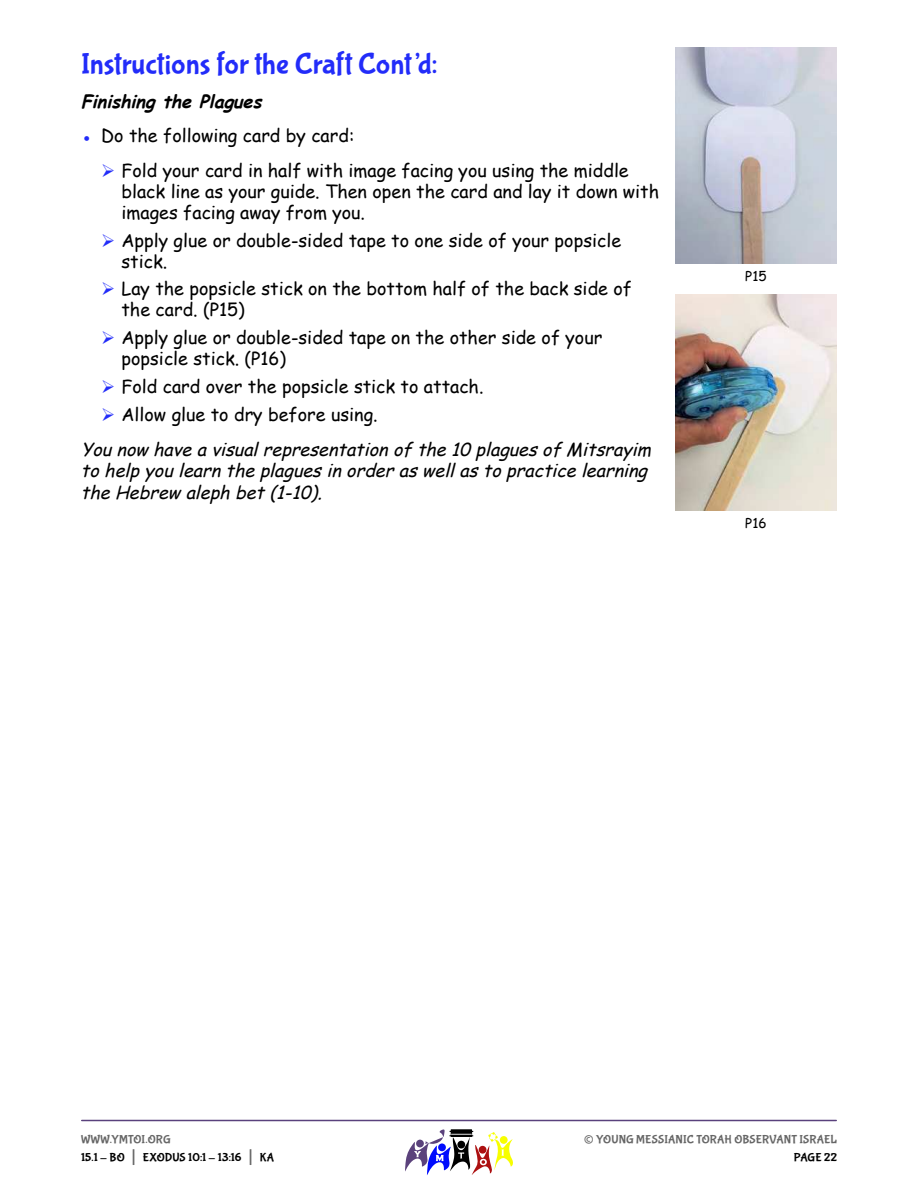
<style>
.page{position:relative;width:918px;height:1188px;background:#fff}
.page>*{position:absolute;margin:0;border:0;box-sizing:border-box;transform-origin:0 0}
.t1{font:30px "Bubblegum Sans";color:#222cf9}
.t2{font:27px "Bubblegum Sans";color:#666}
.t3{font:18px/21px "Comic Sans MS";color:#000}
.t4{font:italic 18px/21.6px "Comic Sans MS";color:#000}
.t5{font:italic 700 18px "Comic Sans MS";color:#000}
.t6{font:13.5px "Comic Sans MS";color:#000}
.t7{font:12px/18px "Bubblegum Sans";letter-spacing:.015em;color:#000}
.t8{font:12px "Bubblegum Sans";letter-spacing:.01em;color:#666}
.s1{color:#222cf9}
.s2{color:#666}
.s3{font-size:21px;color:#666}
</style>
<div class="page">
<hr style="left:82px;top:1120px;width:754px;height:1px;background:#59417c">
<svg style="left:405px;top:1129px;width:108px;height:46px"></svg>
<img style="left:675px;top:47px;width:162px;height:216px">
<img style="left:675px;top:294px;width:162px;height:216px">
<h1 class="t1" style="left:81px;top:51px;width:358px">Instructions for the Craft Cont’d:</h1>
<p class="t5" style="left:81px;top:94px;width:186px">Finishing the Plagues</p>
<p class="t3" style="left:122px;top:120px;width:509px;line-height:34.5px;text-indent:-40px"><span class="s1">●</span> Do the following card by card:<br>Fold your card in half with image facing you using the middle</p>
<p class="t3" style="left:122px;top:183px;width:539px">black line as your guide. Then open the card and lay it down with images facing away from you.</p>
<p class="t3" style="left:122px;top:231px;width:501px">Apply glue or double-sided tape to one side of your popsicle stick.</p>
<p class="t3" style="left:122px;top:280px;width:512px">Lay the popsicle stick on the bottom half of the back side of the card. (P15)</p>
<p class="t3" style="left:122px;top:329px;width:482px">Apply glue or double-sided tape on the other side of your popsicle stick. (P16)</p>
<p class="t3" style="left:122px;top:374px;width:364px;line-height:27.8px">Fold card over the popsicle stick to attach.<br>Allow glue to dry before using.</p>
<p class="t4" style="left:81px;top:440px;width:576px">You now have a visualrepresentation of the 10 plagues of Mitsray im to help you learn the plagues in order as wellas to practice learning the Hebrew aleph bet(1-10).</p>
<p class="t6" style="left:745px;top:270px;width:23px">P15</p>
<p class="t6" style="left:745px;top:517px;width:23px">P16</p>
<p class="t7" style="left:81px;top:1131px;width:195px"><span class="s2">WWW.YMTOI.ORG<br></span>15.1 - BO <span class="s3">|</span> EXODUS 10:1 - 13:16 <span class="s3">|</span> KA</p>
<h2 class="t2" style="left:584px;top:1128px;width:12px">©</h2>
<p class="t8" style="left:596px;top:1134px;width:242px">YOUNG MESSIANIC TORAH OBSERVANT ISRAEL</p>
<p class="t7" style="left:794px;top:1149px;width:45px">PAGE 22</p>
</div>
